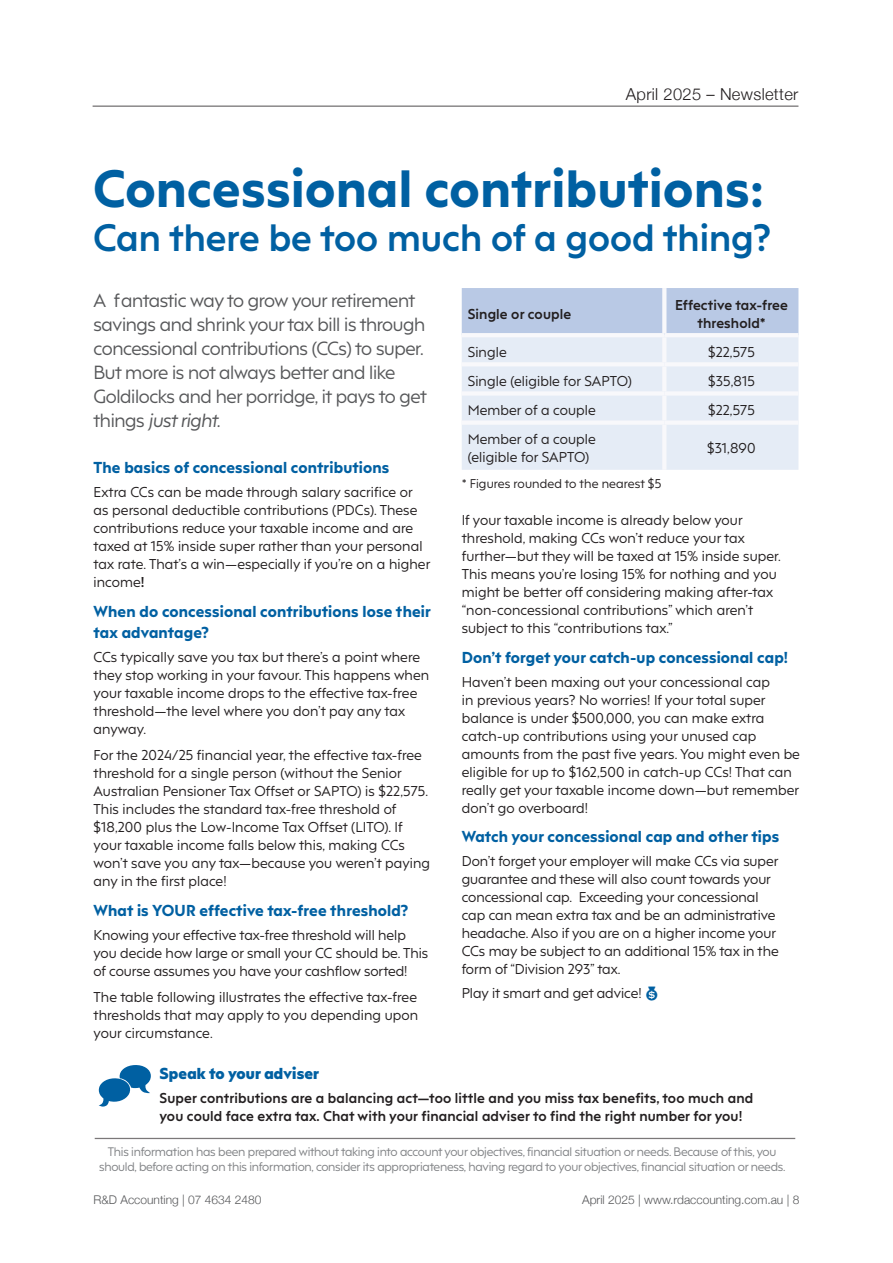
<style>
.page{position:relative;width:893px;height:1263px;background:#fff}
.page>*{position:absolute;margin:0;border:0;box-sizing:border-box;transform-origin:0 0}
.t1{font:800 49.5px "F37 Hooj";letter-spacing:.01em;color:#0060a2}
.t2{font:700 36px "F37 Hooj";color:#0060a2}
.t3{font:18px/24px "F37 Hooj";letter-spacing:-.02em;color:#57585a}
.t4{font:300 16.5px "Helvetica Neue";letter-spacing:.02em;color:#231f20}
.t5{font:800 15px/21px "F37 Hooj";letter-spacing:.01em;color:#0060a2}
.t6{font:900 15px "F37 Hooj";letter-spacing:.01em;color:#0060a2}
.t7{font:13.5px/18px "F37 Hooj";letter-spacing:.01em;color:#231f20}
.t8{font:700 13.5px/18px "F37 Hooj";letter-spacing:.01em;color:#231f20;text-align:center}
.t9{font:300 12px "Helvetica Neue";color:#57585a}
.t10{font:12px "F37 Hooj";letter-spacing:.01em;color:#231f20}
.t11{font:11.7px/15px "F37 Hooj";letter-spacing:-.02em;color:#808285;text-align:center}
.s1{font-style:italic}
.s2{font-weight:700}
.s3{font-family:"Modern Pictograms";font-size:21px;color:#0060a2}
</style>
<div class="page">
<hr style="left:93px;top:106px;width:705px;height:1px;background:#231f20">
<div style="left:462px;top:288px;width:336px;height:45px;background:#b9c9e5"></div>
<div style="left:462px;top:337px;width:336px;height:133px;background:#e5ecf6"></div>
<svg style="left:662px;top:288px;width:4px;height:45px"></svg>
<hr style="left:462px;top:333px;width:202px;height:4px;background:#f8f8fb">
<hr style="left:664px;top:333px;width:134px;height:4px;background:#f8f8fb">
<hr style="left:662px;top:337px;width:4px;height:25px;background:#f8f8fb">
<hr style="left:462px;top:362px;width:202px;height:4px;background:#f8f8fb">
<hr style="left:664px;top:362px;width:134px;height:4px;background:#f8f8fb">
<hr style="left:662px;top:366px;width:4px;height:25px;background:#f8f8fb">
<div style="left:462px;top:391px;width:202px;height:5px;background:#f8f8fb"></div>
<div style="left:664px;top:391px;width:134px;height:5px;background:#f8f8fb"></div>
<hr style="left:662px;top:396px;width:4px;height:24px;background:#f8f8fb">
<div style="left:462px;top:420px;width:202px;height:5px;background:#f8f8fb"></div>
<div style="left:664px;top:420px;width:134px;height:5px;background:#f8f8fb"></div>
<hr style="left:662px;top:425px;width:4px;height:45px;background:#f8f8fb">
<hr style="left:95px;top:1138px;width:700px;height:1px;background:#231f20">
<p class="t4" style="left:626px;top:81px;width:174px">April 2025 – Newsletter</p>
<h1 class="t1" style="left:93px;top:146px;width:672px">Concessional contributions:</h1>
<h2 class="t2" style="left:93px;top:207px;width:680px">Can there be too much of a good thing?</h2>
<h3 class="t3" style="left:94px;top:286px;width:335px">A fantastic way to grow your retirement savings and shrink your tax bill is through concessional contributions (CCs) to super.<br>But more is not always better and like Goldilocks and her porridge, it pays to get things <span class="s1">just right.</span></h3>
<p class="t5" style="left:94px;top:456px;width:297px">The basics of concessional contributions</p>
<p class="t7" style="left:94px;top:482px;width:338px">Extra CCs can be made through salary sacrifice or as personal deductible contributions (PDCs). These contributions reduce your taxable income and are taxed at 15% inside super rather than your personal tax rate. That’s a win—especially if you’re on a higher income<span class="s2">!</span></p>
<p class="t5" style="left:94px;top:599px;width:339px">When do concessional contributions lose their tax advantage?</p>
<p class="t7" style="left:94px;top:646px;width:337px">CCs typically save you tax but there’s a point where they stop working in your favour. This happens when your taxable income drops to the effective tax-free threshold—the level where you don’t pay any tax anyway.</p>
<p class="t7" style="left:94px;top:745px;width:338px">For the 2024/25 financial year, the effective tax-free threshold for a single person (without the Senior Australian Pensioner Tax Offset or SAPTO) is $22,575.<br>This includes the standard tax-free threshold of $18,200 plus the Low-Income Tax Offset (LITO). If your taxable income falls below this, making CCs won’t save you any tax—because you weren’t paying any in the first place!</p>
<p class="t5" style="left:94px;top:898px;width:317px">What is YOUR effective tax-free threshold?</p>
<p class="t7" style="left:94px;top:924px;width:336px">Knowing your effective tax-free threshold will help you decide how large or small your CC should be. This of course assumes you have your cashflow sorted!</p>
<p class="t7" style="left:94px;top:987px;width:326px;text-align:justify">The table following illustrates the effective tax-free thresholds that may apply to you depending upon your circumstance.</p>
<p class="t8" style="left:468px;top:303px;width:105px">Single or couple</p>
<p class="t8" style="left:675px;top:294px;width:114px">Effective tax-free threshold*</p>
<p class="t7" style="left:468px;top:341px;width:40px">Single</p>
<p class="t7" style="left:708px;top:341px;width:48px">$22,575</p>
<p class="t7" style="left:468px;top:370px;width:166px">Single (eligible for SAPTO)</p>
<p class="t7" style="left:708px;top:370px;width:48px">$35,815</p>
<p class="t7" style="left:468px;top:400px;width:130px">Member of a couple</p>
<p class="t7" style="left:708px;top:400px;width:48px">$22,575</p>
<p class="t7" style="left:468px;top:429px;width:130px">Member of a couple (eligible for SAPTO)</p>
<p class="t7" style="left:707px;top:438px;width:50px">$31,890</p>
<p class="t10" style="left:462px;top:473px;width:201px">* Figures rounded to the nearest $5</p>
<p class="t7" style="left:462px;top:510px;width:321px">If your taxable income is already below your threshold, making CCs won’t reduce your tax further—but they will be taxed at 15% inside super.<br>This means you’re losing 15% for nothing and you might be better off considering making after-tax “non-concessional contributions” which aren’t subject to this “contributions tax.”</p>
<p class="t5" style="left:462px;top:645px;width:328px">Don’t forget your catch-up concessional cap!</p>
<p class="t7" style="left:462px;top:671px;width:340px">Haven’t been maxing out your concessional cap<br>in previous years? No worries! If your total super balance is under $500,000, you can make extra catch-up contributions using your unused cap amounts from the past five years. You might even be eligible for up to $162,500 in catch-up CCs! That can really get your taxable income down—but remember don’t go overboard!</p>
<p class="t5" style="left:462px;top:825px;width:319px">Watch your concessional cap and other tips</p>
<p class="t7" style="left:462px;top:851px;width:318px">Don’t forget your employer will make CCs via super guarantee and these will also count towards your concessional cap. Exceeding your concessional cap can mean extra tax and be an administrative headache. Also if you are on a higher income your CCs may be subject to an additional 15% tax in the form of “Division 293” tax.</p>
<p class="t7" style="left:462px;top:983px;width:198px">Play it smart and get advice! <span class="s3">$</span></p>
<p class="t6" style="left:160px;top:1060px;width:161px">Speak to your adviser</p>
<p class="t8" style="left:160px;top:1087px;width:595px;text-align:left">Super contributions are a balancing act—too little and you miss tax benefits, too much and you could face extra tax. Chat with your financial adviser to find the right number for you!</p>
<p class="t11" style="left:99px;top:1142px;width:688px">This information has been prepared without taking into account your objectives, financial situation or needs. Because of this, you should, before acting on this information, consider its appropriateness, having regard to your objectives, financial situation or needs.</p>
<p class="t9" style="left:94px;top:1190px;width:170px">R&amp;D Accounting | 07 4634 2480</p>
<p class="t9" style="left:582px;top:1190px;width:219px">April 2025 | www.rdaccounting.com.au | 8</p>
</div>
